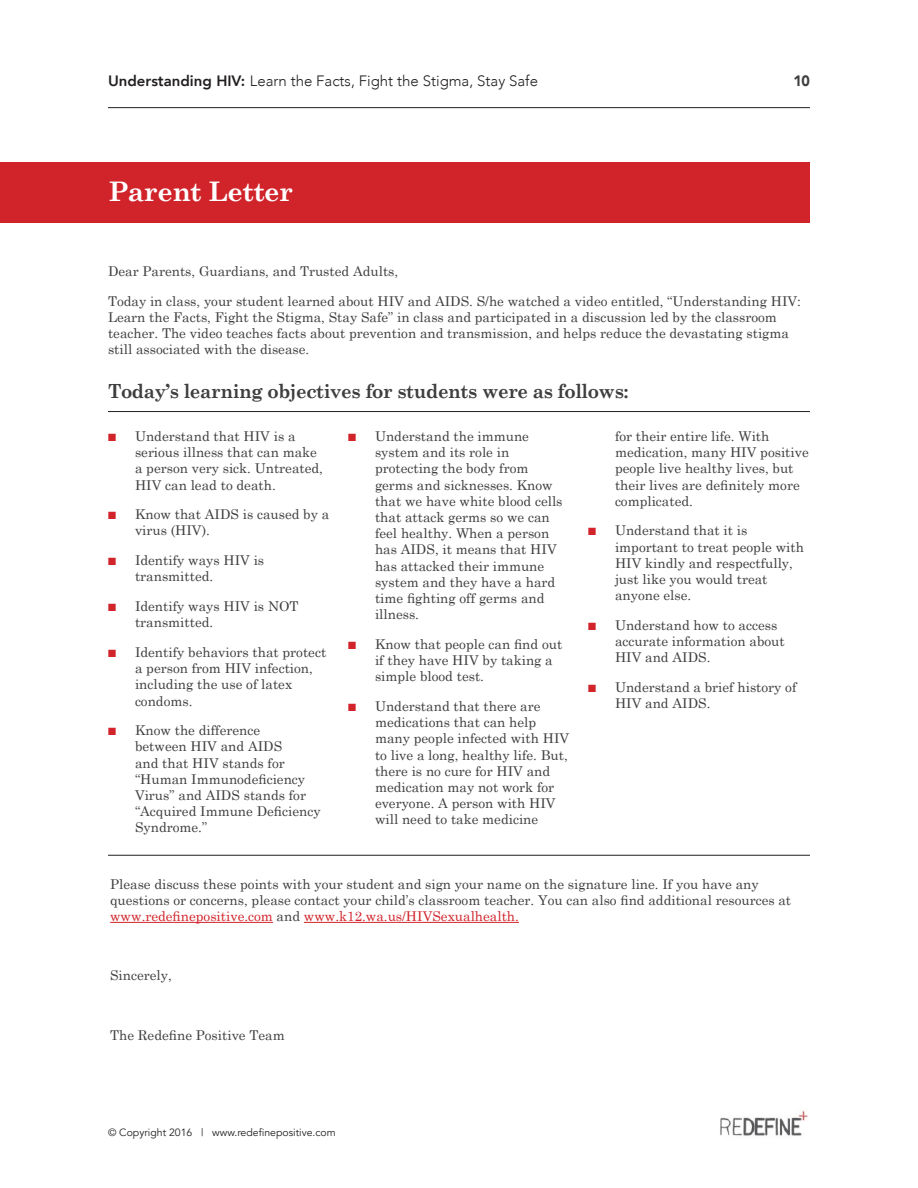
<style>
.page{position:relative;width:918px;height:1188px;background:#fff}
.page>*{position:absolute;margin:0;border:0;box-sizing:border-box;transform-origin:0 0}
.t1{font:700 27px "Century Schoolbook";letter-spacing:-.02em;color:#fff}
.t2{font:700 19.5px "Century Schoolbook";letter-spacing:-.02em;color:#3e3e3f;scale:.95 1}
.t3{font:300 15px "Avenir";color:#231f20}
.t4{font:900 15px "Avenir";color:#3e3e3f;scale:.95 1}
.t5{font:13.5px/16.2px "Century Schoolbook";color:#3e3e3f}
.t6{font:10.5px "Avenir";color:#231f20}
.s1{font-weight:800}
.s2{color:#d1232a}
</style>
<div class="page">
<hr style="left:108px;top:107px;width:702px;height:1px;background:#231f20">
<img style="left:720px;top:1109px;width:88px;height:27px">
<div style="left:0;top:162px;width:810px;height:60px;background:#d1232a"></div>
<hr style="left:110px;top:922px;width:163px;height:1px;background:#d1232a">
<hr style="left:304px;top:922px;width:215px;height:1px;background:#d1232a">
<hr style="left:108px;top:855px;width:702px;height:1px;background:#231f20">
<hr style="left:108px;top:411px;width:702px;height:1px;background:#231f20">
<p class="t3" style="left:108px;top:71px;width:432px"><span class="s1">Understanding HIV:</span> Learn the Facts, Fight the Stigma, Stay Safe</p>
<p class="t4" style="left:793px;top:71px;width:19px">10</p>
<h1 class="t1" style="left:108px;top:175px;width:187px">Parent Letter</h1>
<p class="t5" style="left:108px;top:256px;width:695px;line-height:29.7px">Dear Parents, Guardians, and Trusted Adults,<br>Today in class, your student learned about HIV and AIDS. S/he watched a video entitled, “Understanding HIV:</p>
<p class="t5" style="left:108px;top:309px;width:683px">Learn the Facts, Fight the Stigma, Stay Safe” in class and participated in a discussion led by the classroom teacher. The video teaches facts about prevention and transmission, and helps reduce the devastating stigma still associated with the disease.</p>
<h2 class="t2" style="left:108px;top:379px;width:550px">Today’s learning objectives for students were as follows:</h2>
<p class="t5" style="left:135px;top:428px;width:190px;text-indent:-27px"><span class="s2">■</span> Understand that HIV is a serious illness that can make a person very sick. Untreated,<br>HIV can lead to death.</p>
<p class="t5" style="left:135px;top:506px;width:196px;text-indent:-27px"><span class="s2">■</span> Know that AIDS is caused by a virus (HIV).</p>
<p class="t5" style="left:135px;top:552px;width:131px;text-indent:-27px"><span class="s2">■</span> Identify ways HIV is transmitted.</p>
<p class="t5" style="left:135px;top:598px;width:165px;text-indent:-27px"><span class="s2">■</span> Identify ways HIV is NOT transmitted.</p>
<p class="t5" style="left:135px;top:644px;width:193px;text-indent:-27px"><span class="s2">■</span> Identify behaviors that protect a person from HIV infection, including the use of latex condoms.</p>
<p class="t5" style="left:135px;top:722px;width:187px;text-indent:-27px"><span class="s2">■</span> Know the difference<br>between HIV and AIDS<br>and that HIV stands for “Human Immunodeficiency<br>Virus” and AIDS stands for “Acquired Immune Deficiency<br>Syndrome.”</p>
<p class="t5" style="left:375px;top:428px;width:189px;text-indent:-27px"><span class="s2">■</span> Understand the immune system and its role in protecting the body from germs and sicknesses. Know that we have white blood cells that attack germs so we can feel healthy. When a person has AIDS, it means that HIV has attacked their immune system and they have a hard time fighting off germs and illness.</p>
<p class="t5" style="left:375px;top:636px;width:189px;text-indent:-27px"><span class="s2">■</span> Know that people can find out if they have HIV by taking a simple blood test.</p>
<p class="t5" style="left:375px;top:698px;width:196px;text-indent:-27px"><span class="s2">■</span> Understand that there are medications that can help many people infected with HIV to live a long, healthy life. But, there is no cure for HIV and medication may not work for everyone. A person with HIV will need to take medicine</p>
<p class="t5" style="left:615px;top:428px;width:195px">for their entire life. With medication, many HIV positive people live healthy lives, but their lives are definitely more complicated.</p>
<p class="t5" style="left:615px;top:522px;width:191px;text-indent:-27px"><span class="s2">■</span> Understand that it is important to treat people with<br>HIV kindly and respectfully, just like you would treat anyone else.</p>
<p class="t5" style="left:615px;top:617px;width:171px;text-indent:-27px"><span class="s2">■</span> Understand how to access accurate information about<br>HIV and AIDS.</p>
<p class="t5" style="left:615px;top:679px;width:183px;text-indent:-27px"><span class="s2">■</span> Understand a brief history of<br>HIV and AIDS.</p>
<p class="t5" style="left:110px;top:875px;width:683px">Please discuss these points with your student and sign your name on the signature line. If you have any questions or concerns, please contact your child’s classroom teacher. You can also find additional resources at <span class="s2">www.redefinepositive.com</span> and <span class="s2">www.k12.wa.us/HIVSexualhealth.</span></p>
<p class="t5" style="left:110px;top:967px;width:63px">Sincerely,</p>
<p class="t5" style="left:110px;top:1027px;width:176px">The Redefine Positive Team</p>
<p class="t6" style="left:108px;top:1126px;width:229px">© Copyright 2016 | www.redefinepositive.com</p>
</div>
